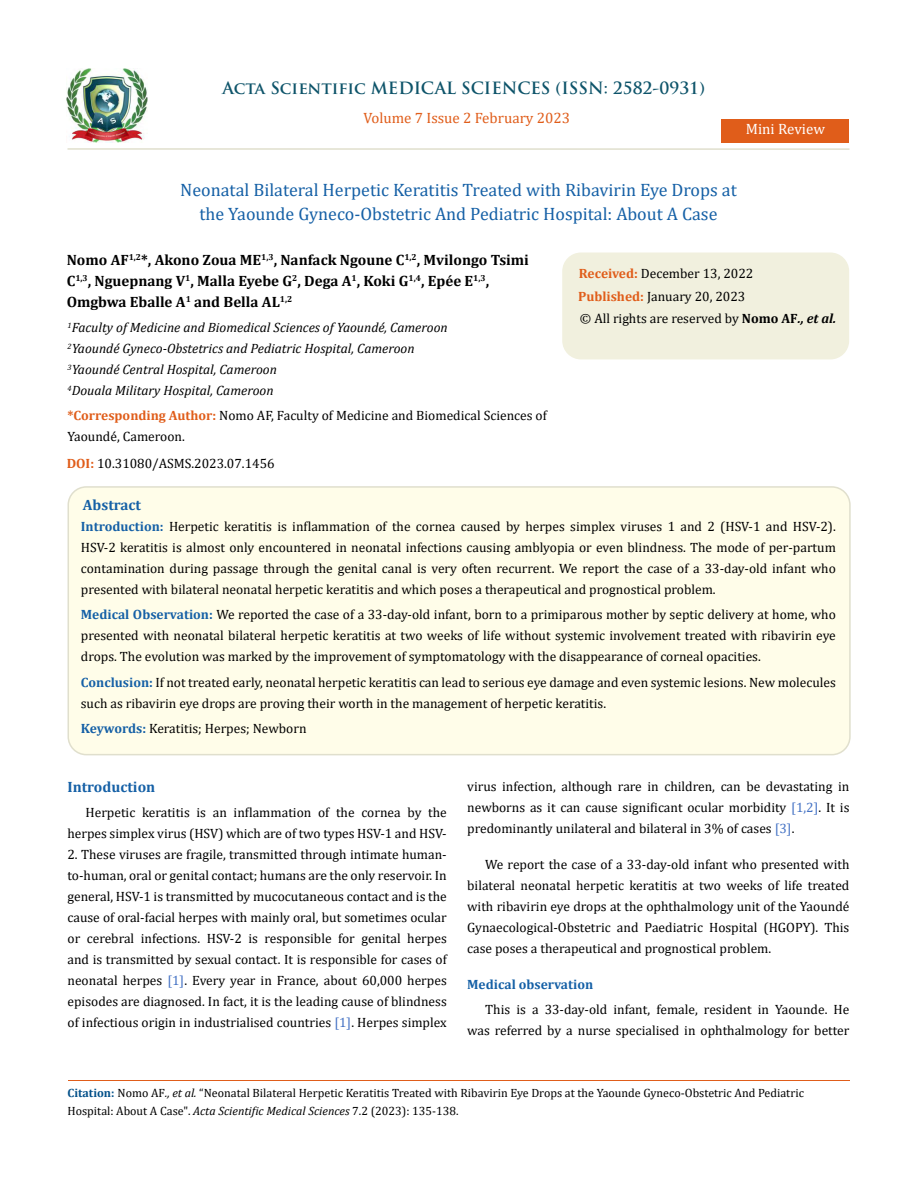
<style>
.page{position:relative;width:917px;height:1188px;background:#fff}
.page>*{position:absolute;margin:0;border:0;box-sizing:border-box;transform-origin:0 0}
.t1{font:18px/24px "Cambria";color:#1560a6;text-align:center}
.t2{font:700 16.5px "Trajan Pro";color:#0e546a}
.t3{font:700 15px/21px "Cambria";color:#000}
.t4{font:15px "Cambria";color:#e05d1a}
.t5{font:700 15px "Cambria";color:#1560a6}
.t6{font:15px "Cambria";color:#fff}
.t7{font:13.5px/21px "Cambria";color:#000;text-align:justify}
.t8{font:italic 13.5px/21px "Cambria";color:#000}
.t9{font:700 13.5px "Cambria";color:#1560a6}
.t10{font:12px/18px "Cambria";color:#000}
.s1{font-weight:700;color:#e05d1a}
.s2{font-weight:700}
.s3{font-weight:700;font-style:italic}
.s4{font-weight:700;color:#1560a6}
.s5{color:#4472c4}
.s6{font-weight:700;color:#035089}
.s7{font-style:italic}
</style>
<div class="page">
<img style="left:67px;top:68px;width:80px;height:74px">
<div style="left:721px;top:119px;width:128px;height:23px;background:#e05d1a"></div>
<div style="left:563px;top:253px;width:285px;height:106px;background:#f1f0de;border-radius:18px"></div>
<div style="left:562px;top:253px;width:287px;height:106px;border:2px solid #f1f0de;border-radius:18px"></div>
<div style="left:68px;top:487px;width:781px;height:268px;background:#fffde9;border-radius:18px"></div>
<div style="left:67px;top:486px;width:783px;height:269px;border:2px solid #e0dfcd;border-radius:18px"></div>
<hr style="left:68px;top:1081px;width:781px;height:1px;background:#e05d1a">
<hr style="left:67px;top:148px;width:782px;height:2px;background:#e0dfcd">
<p class="t2" style="left:222px;top:77px;width:484px">Acta Scientific MEDICAL SCIENCES (ISSN: 2582-0931)</p>
<p class="t4" style="left:363px;top:109px;width:208px">Volume 7 Issue 2 February 2023</p>
<p class="t6" style="left:745px;top:120px;width:81px">Mini Review</p>
<h1 class="t1" style="left:180px;top:178px;width:558px">Neonatal Bilateral Herpetic Keratitis Treated with Ribavirin Eye Drops at the Yaounde Gyneco-Obstetric And Pediatric Hospital: About A Case</h1>
<p class="t3" style="left:67px;top:249px;width:464px">Nomo AF<sup>1,2</sup>*, Akono Zoua ME<sup>1,3</sup>, Nanfack Ngoune C<sup>1,2</sup>, Mvilongo Tsimi<br>C<sup>1,3</sup>, Nguepnang V<sup>1</sup>, Malla Eyebe G<sup>2</sup>, Dega A<sup>1</sup>, Koki G<sup>1,4</sup>, Epée E<sup>1,3</sup>,<br>Omgbwa Eballe A<sup>1</sup> and Bella AL<sup>1,2</sup></p>
<p class="t8" style="left:67px;top:317px;width:382px"><sup>1</sup>Faculty of Medicine and Biomedical Sciences of Yaoundé, Cameroon <sup>2</sup>Yaoundé Gyneco-Obstetrics and Pediatric Hospital, Cameroon <sup>3</sup>Yaoundé Central Hospital, Cameroon<br><sup>4</sup>Douala Military Hospital, Cameroon</p>
<p class="t7" style="left:67px;top:405px;width:481px"><span class="s1">*Corresponding Author:</span> Nomo AF, Faculty of Medicine and Biomedical Sciences of<br>Yaoundé, Cameroon.</p>
<p class="t7" style="left:578px;top:262px;width:177px;line-height:23px"><span class="s1">Received:</span> December 13, 2022<br><span class="s1">Published:</span> January 20, 2023</p>
<p class="t7" style="left:580px;top:307px;width:258px">© All rights are reserved by <span class="s2">Nomo AF</span><span class="s3">., et al.</span></p>
<p class="t7" style="left:67px;top:453px;width:209px"><span class="s1">DOI:</span> 10.31080/ASMS.2023.07.1456</p>
<p class="t5" style="left:83px;top:495px;width:60px">Abstract</p>
<p class="t7" style="left:81px;top:516px;width:756px"><span class="s4">Introduction:</span> Herpetic keratitis is inflammation of the cornea caused by herpes simplex viruses 1 and 2 (HSV-1 and HSV-2).<br>HSV-2 keratitis is almost only encountered in neonatal infections causing amblyopia or even blindness. The mode of per-partum contamination during passage through the genital canal is very often recurrent. We report the case of a 33-day-old infant who presented with bilateral neonatal herpetic keratitis and which poses a therapeutical and prognostical problem.</p>
<p class="t7" style="left:81px;top:604px;width:756px"><span class="s4">Medical Observation:</span> We reported the case of a 33-day-old infant, born to a primiparous mother by septic delivery at home, who presented with neonatal bilateral herpetic keratitis at two weeks of life without systemic involvement treated with ribavirin eye drops. The evolution was marked by the improvement of symptomatology with the disappearance of corneal opacities.</p>
<p class="t7" style="left:81px;top:672px;width:756px"><span class="s4">Conclusion:</span> If not treated early, neonatal herpetic keratitis can lead to serious eye damage and even systemic lesions. New molecules such as ribavirin eye drops are proving their worth in the management of herpetic keratitis.</p>
<p class="t7" style="left:81px;top:718px;width:227px"><span class="s4">Keywords:</span> Keratitis; Herpes; Newborn</p>
<p class="t5" style="left:67px;top:776px;width:89px">Introduction</p>
<p class="t7" style="left:67px;top:802px;width:381px;text-align:right">Herpetic keratitis is an inflammation of the cornea by the herpes simplex virus (HSV) which are of two types HSV-1 and HSV-</p>
<p class="t7" style="left:67px;top:844px;width:381px">2. These viruses are fragile, transmitted through intimate human&shy;to-human, oral or genital contact; humans are the only reservoir. In general, HSV-1 is transmitted by mucocutaneous contact and is the cause of oral-facial herpes with mainly oral, but sometimes ocular or cerebral infections. HSV-2 is responsible for genital herpes and is transmitted by sexual contact. It is responsible for cases of neonatal herpes <span class="s5">[1]</span>. Every year in France, about 60,000 herpes episodes are diagnosed. In fact, it is the leading cause of blindness of infectious origin in industrialised countries <span class="s5">[1]</span>. Herpes simplex</p>
<p class="t7" style="left:467px;top:775px;width:384px">virus infection, although rare in children, can be devastating in newborns as it can cause significant ocular morbidity <span class="s5">[1,2]</span>. It is predominantly unilateral and bilateral in 3% of cases <span class="s5">[3]</span>.</p>
<p class="t7" style="left:467px;top:853px;width:384px;text-indent:18px">We report the case of a 33-day-old infant who presented with bilateral neonatal herpetic keratitis at two weeks of life treated with ribavirin eye drops at the ophthalmology unit of the Yaoundé Gynaecological-Obstetric and Paediatric Hospital (HGOPY). This case poses a therapeutical and prognostical problem.</p>
<p class="t9" style="left:467px;top:974px;width:127px">Medical observation</p>
<p class="t7" style="left:467px;top:999px;width:384px;text-align:right">This is a 33-day-old infant, female, resident in Yaounde. He was referred by a nurse specialised in ophthalmology for better</p>
<p class="t10" style="left:67px;top:1084px;width:738px"><span class="s6">Citation:</span> Nomo AF<span class="s7">., et al.</span> “Neonatal Bilateral Herpetic Keratitis Treated with Ribavirin Eye Drops at the Yaounde Gyneco-Obstetric And Pediatric<br>Hospital: About A Case". <span class="s7">Acta Scientific Medical Sciences</span> 7.2 (2023): 135-138.</p>
</div>
